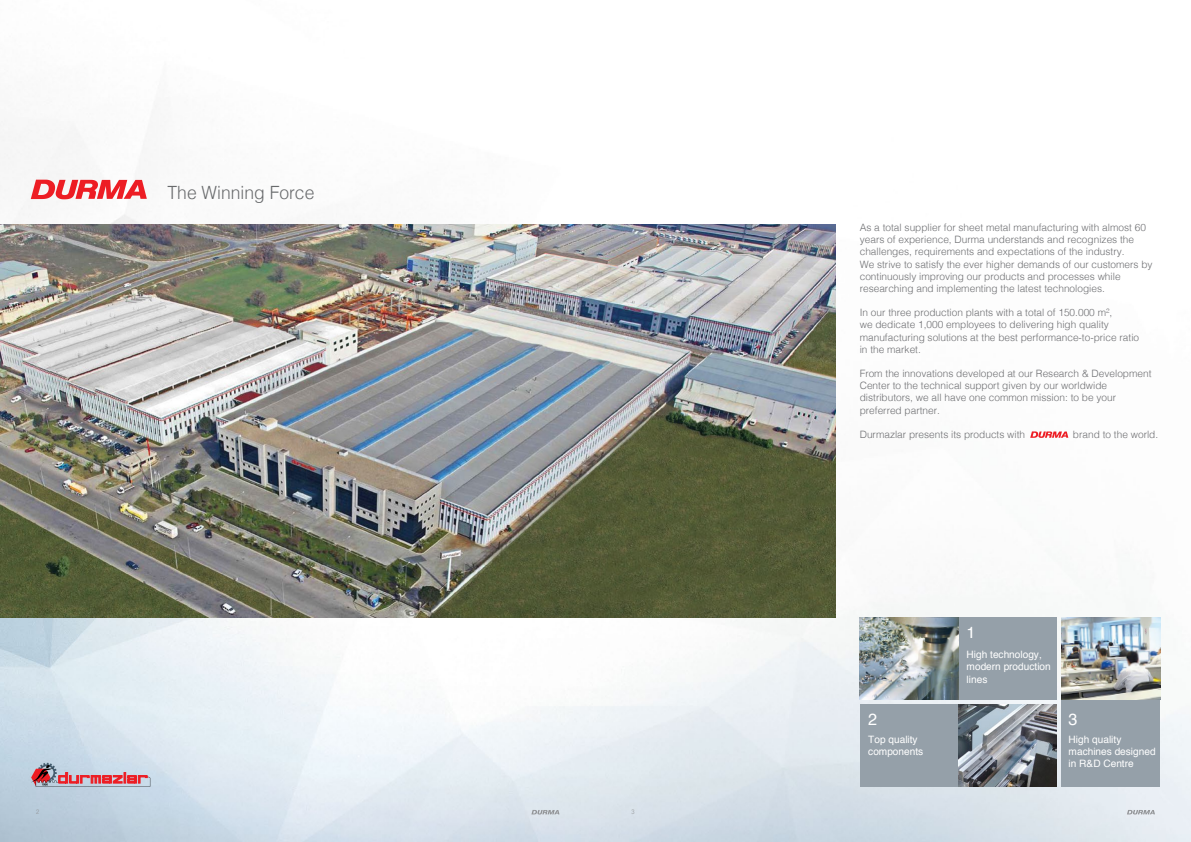
<style>
.page{position:relative;width:1191px;height:842px;background:#fff}
.page>*{position:absolute;margin:0;border:0;box-sizing:border-box;transform-origin:0 0}
.t1{font:300 18.2px "Helvetica";color:#686a6c;scale:.96 1}
.t2{font:16.2px "Helvetica";color:#fff}
.t3{font:300 10.1px/12.2px "Helvetica";color:#6d6e71}
.t4{font:10.1px/12.2px "Helvetica";color:#fff}
.t5{font:300 condensed 6.5px "Helvetica Neue LT Pro";color:#939598}
</style>
<div class="page">
<img style="left:0;top:105px;width:1191px;height:737px">
<img style="left:0;top:224px;width:836px;height:394px">
<svg style="left:31px;top:763px;width:119px;height:24px"></svg>
<div style="left:859px;top:618px;width:197px;height:82px;background:#95a0a9"></div>
<img style="left:859px;top:618px;width:99px;height:82px">
<div style="left:1061px;top:618px;width:99px;height:169px;background:#95a0a9"></div>
<div style="left:859px;top:704px;width:197px;height:83px;background:#95a0a9"></div>
<img style="left:958px;top:704px;width:98px;height:83px">
<img style="left:1061px;top:618px;width:99px;height:82px">
<svg style="left:31px;top:180px;width:116px;height:19px"></svg>
<svg style="left:1030px;top:431px;width:38px;height:7px"></svg>
<svg style="left:1126px;top:810px;width:29px;height:4px"></svg>
<svg style="left:531px;top:810px;width:28px;height:4px"></svg>
<h1 class="t1" style="left:167px;top:177px;width:154px">The Winning Force</h1>
<p class="t5" style="left:36px;top:808px;width:5px">2</p>
<p class="t5" style="left:631px;top:808px;width:5px">3</p>
<p class="t3" style="left:859px;top:221px;width:294px">As a total supplier for sheet metal manufacturing with almost 60 years of experience, Durma understands and recognizes the challenges, requirements and expectations of the industry.<br>We strive to satisfy the ever higher demands of our customers by continuously improving our products and processes while researching and implementing the latest technologies.</p>
<p class="t3" style="left:859px;top:306px;width:281px">In our three production plants with a total of 150.000 m²,<br>we dedicate 1,000 employees to delivering high quality manufacturing solutions at the best performance-to-price ratio in the market.</p>
<p class="t3" style="left:859px;top:367px;width:293px">From the innovations developed at our Research &amp; Development Center to the technical support given by our worldwide distributors, we all have one common mission: to be your preferred partner.</p>
<p class="t3" style="left:859px;top:427px;width:167px">Durmazlar presents its products with</p>
<p class="t3" style="left:1073px;top:427px;width:87px">brand to the world.</p>
<h2 class="t2" style="left:966px;top:620px;width:10px">1</h2>
<p class="t4" style="left:966px;top:649px;width:86px">High technology, modern production lines</p>
<h2 class="t2" style="left:868px;top:707px;width:10px">2</h2>
<h2 class="t2" style="left:1068px;top:707px;width:10px">3</h2>
<p class="t4" style="left:868px;top:734px;width:56px">Top quality components</p>
<p class="t4" style="left:1068px;top:733px;width:88px">High quality machines designed in R&amp;D Centre</p>
</div>
